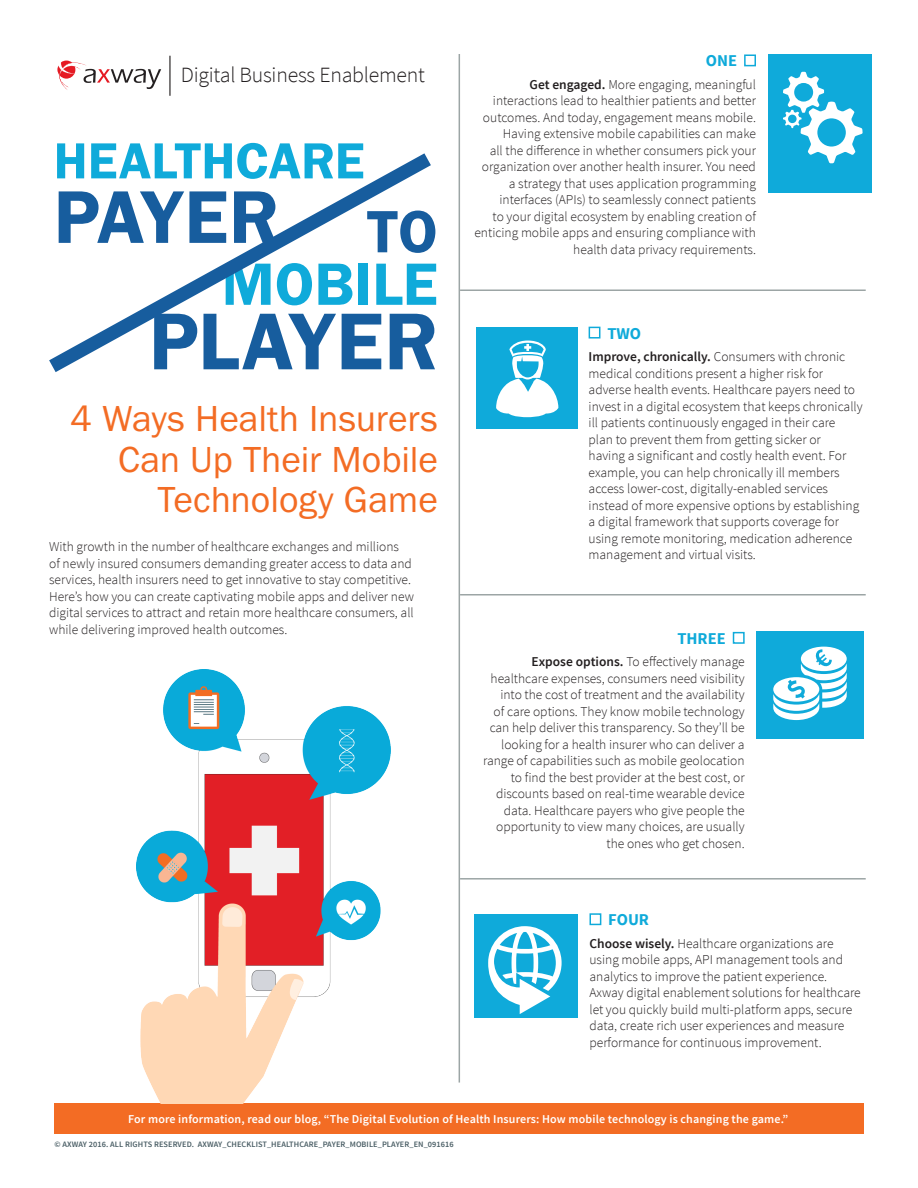
<style>
.page{position:relative;width:918px;height:1188px;background:#fff}
.page>*{position:absolute;margin:0;border:0;box-sizing:border-box;transform-origin:0 0}
.t1{font:600 81px "ITC Franklin Gothic Std";color:#175d9e}
.t2{font:600 75px "ITC Franklin Gothic Std";letter-spacing:-.025em;color:#175d9e}
.t3{font:600 60px/52.5px "ITC Franklin Gothic Std";letter-spacing:.005em;color:#0faada;text-align:right}
.t4{font:600 51px "ITC Franklin Gothic Std";letter-spacing:.005em;color:#0faada}
.t5{font:37.5px "Franklin Gothic URW Boo";color:#f36c24}
.t6{font:300 21.75px "Source Sans Pro";letter-spacing:-.01em;color:#231f20}
.t7{font:700 16.5px "Source Sans Pro";color:#0faada}
.t8{font:300 13.5px/16.5px "Source Sans Pro";color:#231f20}
.t9{font:600 12px "Source Sans Pro";letter-spacing:.01em;color:#fff}
.t10{font:600 8.25px "Source Sans Pro";letter-spacing:.01em;color:#495d64}
.s1{color:#175d9e}
.s2{font-weight:600}
</style>
<div class="page">
<div style="left:54px;top:1104px;width:810px;height:30px;background:#f36c24"></div>
<div style="left:744px;top:54px;width:12px;height:12px;border:2px solid #0faada"></div>
<div style="left:589px;top:327px;width:11px;height:12px;border:2px solid #0faada"></div>
<div style="left:733px;top:632px;width:12px;height:12px;border:2px solid #0faada"></div>
<div style="left:590px;top:913px;width:11px;height:12px;border:2px solid #0faada"></div>
<hr style="left:459px;top:54px;width:1px;height:1029px;background:#9ca5a5">
<hr style="left:460px;top:594px;width:406px;height:2px;background:#9ca5a5">
<hr style="left:460px;top:878px;width:406px;height:2px;background:#9ca5a5">
<div style="left:769px;top:54px;width:103px;height:139px;background:#0faada"></div>
<div style="left:756px;top:631px;width:108px;height:108px;background:#0faada"></div>
<div style="left:474px;top:914px;width:104px;height:104px;background:#0faada"></div>
<div style="left:477px;top:328px;width:101px;height:101px;background:#0faada"></div>
<hr style="left:460px;top:289px;width:406px;height:2px;background:#9ca5a5">
<img style="left:136px;top:669px;width:255px;height:435px">
<svg style="left:49px;top:153px;width:382px;height:219px"></svg>
<svg style="left:57px;top:61px;width:104px;height:29px"></svg>
<hr style="left:169px;top:56px;width:2px;height:40px;background:#231f20">
<svg style="left:773px;top:647px;width:74px;height:73px"></svg>
<svg style="left:488px;top:926px;width:74px;height:88px"></svg>
<svg style="left:783px;top:72px;width:80px;height:91px"></svg>
<svg style="left:496px;top:341px;width:62px;height:76px"></svg>
<p class="t6" style="left:181px;top:62px;width:246px">Digital Business Enablement</p>
<p class="t4" style="left:54px;top:131px;width:312px">HEALTHCARE</p>
<p class="t2" style="left:54px;top:173px;width:226px">PAYER</p>
<p class="t3" style="left:222px;top:206px;width:217px"><span class="s1">TO<br></span>MOBILE</p>
<p class="t1" style="left:149px;top:294px;width:290px">PLAYER</p>
<p class="t5" style="left:70px;top:395px;width:369px">4 Ways Health Insurers</p>
<p class="t5" style="left:118px;top:436px;width:321px">Can Up Their Mobile</p>
<p class="t5" style="left:158px;top:476px;width:282px">Technology Game</p>
<p class="t8" style="left:49px;top:538px;width:366px">With growth in the number of healthcare exchanges and millions<br>of newly insured consumers demanding greater access to data and services, health insurers need to get innovative to stay competitive.<br>Here’s how you can create captivating mobile apps and deliver new digital services to attract and retain more healthcare consumers, all while delivering improved health outcomes.</p>
<p class="t7" style="left:706px;top:50px;width:33px">ONE</p>
<p class="t8" style="left:474px;top:76px;width:283px;text-align:right"><span class="s2">Get engaged.</span> More engaging, meaningful interactions lead to healthier patients and better outcomes. And today, engagement means mobile.<br>Having extensive mobile capabilities can make<br>all the difference in whether consumers pick your organization over another health insurer. You need a strategy that uses application programming interfaces (APIs) to seamlessly connect patients<br>to your digital ecosystem by enabling creation of enticing mobile apps and ensuring compliance with health data privacy requirements.</p>
<p class="t7" style="left:607px;top:322px;width:35px">TWO</p>
<p class="t8" style="left:589px;top:348px;width:276px"><span class="s2">Improve, chronically.</span> Consumers with chronic medical conditions present a higher risk for adverse health events. Healthcare payers need to invest in a digital ecosystem that keeps chronically ill patients continuously engaged in their care plan to prevent them from getting sicker or<br>having a significant and costly health event. For example, you can help chronically ill members access lower-cost, digitally-enabled services instead of more expensive options by establishing a digital framework that supports coverage for using remote monitoring, medication adherence management and virtual visits.</p>
<p class="t7" style="left:677px;top:628px;width:50px">THREE</p>
<p class="t8" style="left:483px;top:654px;width:263px;text-align:right"><span class="s2">Expose options.</span> To effectively manage healthcare expenses, consumers need visibility into the cost of treatment and the availability<br>of care options. They know mobile technology can help deliver this transparency. So they’ll be looking for a health insurer who can deliver a range of capabilities such as mobile geolocation to find the best provider at the best cost, or discounts based on real-time wearable device data. Healthcare payers who give people the opportunity to view many choices, are usually the ones who get chosen.</p>
<p class="t7" style="left:608px;top:909px;width:42px">FOUR</p>
<p class="t8" style="left:590px;top:935px;width:273px"><span class="s2">Choose wisely.</span> Healthcare organizations are using mobile apps, API management tools and analytics to improve the patient experience.<br>Axway digital enablement solutions for healthcare let you quickly build multi-platform apps, secure data, create rich user experiences and measure performance for continuous improvement.</p>
<p class="t9" style="left:128px;top:1112px;width:662px">For more information, read our blog, “The Digital Evolution of Health Insurers: How mobile technology is changing the game.”</p>
<p class="t10" style="left:54px;top:1139px;width:401px">© AXWAY 2016. ALL RIGHTS RESERVED. AXWAY_CHECKLIST_HEALTHCARE_PAYER_MOBILE_PLAYER_EN_091616</p>
</div>
